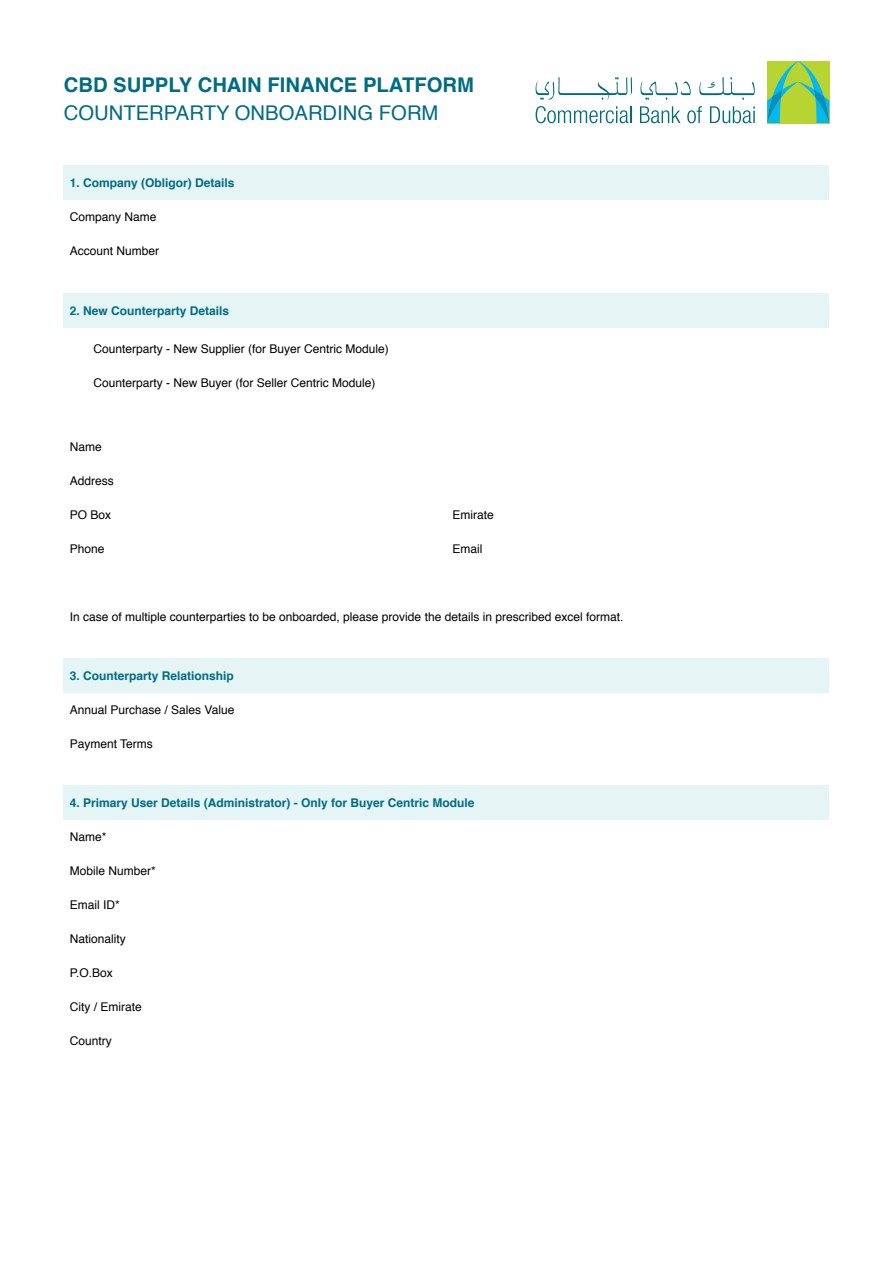
<style>
.page{position:relative;width:893px;height:1263px;background:#fff}
.page>*{position:absolute;margin:0;border:0;box-sizing:border-box;transform-origin:0 0}
.t1{font:700 20.25px "Helvetica";color:#006c82}
.t2{font:20.25px "Helvetica";color:#006c82}
.t3{font:12px "Helvetica";color:#000}
.t4{font:700 12px "Helvetica";color:#006c82}
</style>
<div class="page">
<div style="left:64px;top:166px;width:765px;height:34px;background:#e5f4f5"></div>
<div style="left:64px;top:293px;width:765px;height:34px;background:#e5f4f5"></div>
<div style="left:64px;top:658px;width:765px;height:34px;background:#e5f4f5"></div>
<div style="left:64px;top:786px;width:765px;height:34px;background:#e5f4f5"></div>
<svg style="left:767px;top:61px;width:62px;height:62px;background:#81c866"></svg>
<svg style="left:640px;top:106px;width:40px;height:17px"></svg>
<svg style="left:687px;top:106px;width:15px;height:17px"></svg>
<svg style="left:710px;top:106px;width:45px;height:17px"></svg>
<svg style="left:536px;top:77px;width:96px;height:46px"></svg>
<svg style="left:699px;top:77px;width:56px;height:23px"></svg>
<svg style="left:640px;top:81px;width:51px;height:19px"></svg>
<h1 class="t1" style="left:64px;top:68px;width:412px">CBD SUPPLY CHAIN FINANCE PLATFORM</h1>
<h1 class="t2" style="left:64px;top:97px;width:376px">COUNTERPARTY ONBOARDING FORM</h1>
<p class="t4" style="left:70px;top:173px;width:166px">1. Company (Obligor) Details</p>
<p class="t3" style="left:70px;top:208px;width:88px">Company Name</p>
<p class="t3" style="left:70px;top:242px;width:91px">Account Number</p>
<p class="t4" style="left:70px;top:301px;width:161px">2. New Counterparty Details</p>
<p class="t3" style="left:93px;top:339px;width:297px">Counterparty - New Supplier (for Buyer Centric Module)</p>
<p class="t3" style="left:93px;top:373px;width:284px">Counterparty - New Buyer (for Seller Centric Module)</p>
<p class="t3" style="left:70px;top:437px;width:34px">Name</p>
<p class="t3" style="left:70px;top:471px;width:46px">Address</p>
<p class="t3" style="left:70px;top:505px;width:43px">PO Box</p>
<p class="t3" style="left:452px;top:505px;width:43px">Emirate</p>
<p class="t3" style="left:70px;top:539px;width:36px">Phone</p>
<p class="t3" style="left:452px;top:539px;width:31px">Email</p>
<p class="t3" style="left:70px;top:607px;width:555px">In case of multiple counterparties to be onboarded, please provide the details in prescribed excel format.</p>
<p class="t4" style="left:70px;top:666px;width:166px">3. Counterparty Relationship</p>
<p class="t3" style="left:70px;top:700px;width:166px">Annual Purchase / Sales Value</p>
<p class="t3" style="left:70px;top:735px;width:85px">Payment Terms</p>
<p class="t4" style="left:70px;top:793px;width:406px">4. Primary User Details (Administrator) - Only for Buyer Centric Module</p>
<p class="t3" style="left:70px;top:828px;width:38px">Name*</p>
<p class="t3" style="left:70px;top:862px;width:88px">Mobile Number*</p>
<p class="t3" style="left:70px;top:896px;width:52px">Email ID*</p>
<p class="t3" style="left:70px;top:930px;width:58px">Nationality</p>
<p class="t3" style="left:70px;top:964px;width:45px">P.O.Box</p>
<p class="t3" style="left:70px;top:998px;width:74px">City / Emirate</p>
<p class="t3" style="left:70px;top:1032px;width:44px">Country</p>
</div>
